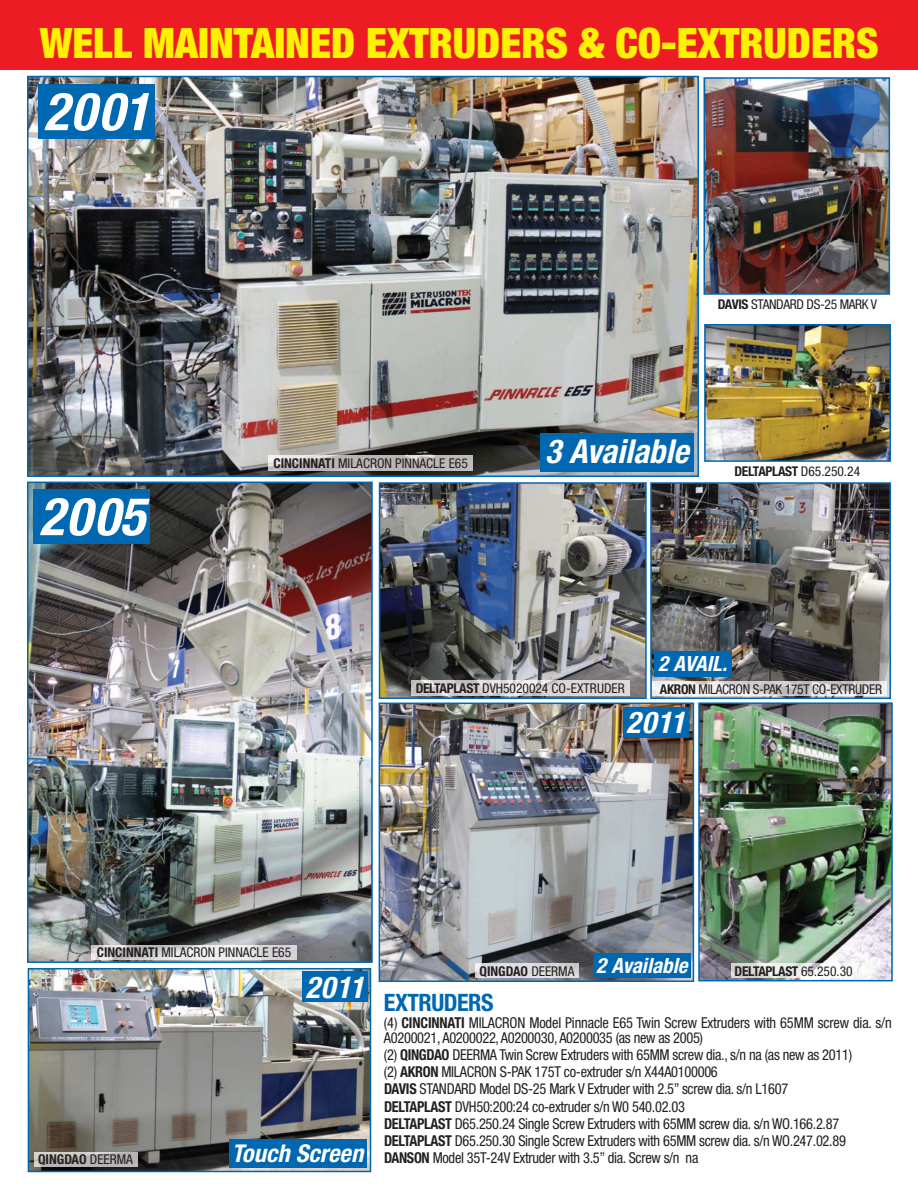
<style>
.page{position:relative;width:918px;height:1188px;background:#fff}
.page>*{position:absolute;margin:0;border:0;box-sizing:border-box;transform-origin:0 0}
.t1{font:italic 700 condensed 52.5px "Helvetica Neue";color:#fff}
.t2{font:900 condensed 42px "Helvetica Neue";color:#fff200}
.t3{font:italic 700 condensed 33px "Helvetica Neue";color:#fff}
.t4{font:italic 700 condensed 30px "Helvetica Neue";color:#fff}
.t5{font:700 condensed 24px "Helvetica Neue";letter-spacing:-.02em;color:#0067b1}
.t6{font:italic 700 condensed 21px "Helvetica Neue";letter-spacing:-.01em;color:#fff}
.t7{font:condensed 15px/15px "Helvetica Neue";letter-spacing:-.02em;color:#231f20;scale:.96 1}
.t8{font:condensed 13.5px "Helvetica Neue";color:#231f20}
.t9{font:condensed 13.5px "Helvetica Neue";letter-spacing:-.025em;color:#231f20}
.t10{font:700 condensed 13.5px "Helvetica Neue";letter-spacing:-.025em;color:#231f20}
.t11{font:700 condensed 13.5px "Helvetica Neue";color:#231f20}
.s1{font-weight:700}
.s2{font-weight:400}
.s3{font-weight:700;font-style:italic;font-size:24.45px;color:#fff}
</style>
<div class="page">
<div style="left:0;top:0;width:918px;height:70px;background:#ed1c24"></div>
<img style="left:30px;top:79px;width:666px;height:395px">
<div style="left:27px;top:76px;width:672px;height:401px;border:2px solid #0067b1"></div>
<div style="left:38px;top:84px;width:117px;height:54px;background:#0067b1"></div>
<img style="left:30px;top:485px;width:340px;height:475px">
<div style="left:27px;top:482px;width:346px;height:481px;border:2px solid #0067b1"></div>
<img style="left:31px;top:971px;width:337px;height:198px">
<div style="left:28px;top:968px;width:343px;height:204px;border:2px solid #0067b1"></div>
<img style="left:382px;top:706px;width:309px;height:273px">
<div style="left:379px;top:703px;width:315px;height:279px;border:2px solid #0067b1"></div>
<img style="left:653px;top:485px;width:235px;height:211px">
<div style="left:650px;top:482px;width:241px;height:217px;border:2px solid #0067b1"></div>
<img style="left:707px;top:80px;width:180px;height:212px">
<div style="left:704px;top:77px;width:186px;height:218px;border:2px solid #0067b1"></div>
<img style="left:707px;top:327px;width:181px;height:132px">
<div style="left:704px;top:324px;width:187px;height:138px;border:2px solid #0067b1"></div>
<img style="left:701px;top:705px;width:189px;height:273px">
<div style="left:698px;top:702px;width:195px;height:279px;border:2px solid #0067b1"></div>
<img style="left:382px;top:485px;width:262px;height:211px">
<div style="left:379px;top:482px;width:268px;height:217px;border:2px solid #0067b1"></div>
<div style="left:229px;top:1140px;width:138px;height:28px;background:#0067b1"></div>
<div style="left:593px;top:954px;width:98px;height:24px;background:#0067b1"></div>
<div style="left:540px;top:433px;width:154px;height:39px;background:#0067b1"></div>
<img style="left:268px;top:456px;width:205px;height:14px">
<img style="left:92px;top:945px;width:204px;height:15px">
<img style="left:652px;top:681px;width:235px;height:15px">
<img style="left:411px;top:681px;width:218px;height:14px">
<img style="left:731px;top:963px;width:125px;height:15px">
<img style="left:34px;top:1152px;width:103px;height:15px">
<img style="left:476px;top:963px;width:103px;height:15px">
<div style="left:623px;top:707px;width:65px;height:30px;background:#0067b1"></div>
<div style="left:302px;top:972px;width:66px;height:30px;background:#0067b1"></div>
<div style="left:34px;top:489px;width:116px;height:54px;background:#0067b1"></div>
<div style="left:654px;top:652px;width:77px;height:25px;background:#0067b1"></div>
<h2 class="t2" style="left:40px;top:28px;width:840px">WELL MAINTAINED EXTRUDERS &amp; CO-EXTRUDERS</h2>
<h1 class="t1" style="left:44px;top:93px;width:117px">2001</h1>
<h1 class="t1" style="left:39px;top:498px;width:117px">2005</h1>
<p class="t8" style="left:273px;top:458px;width:196px"><span class="s1">CINCINNATI</span> MILACRON PINNACLE E65</p>
<p class="t9" style="left:718px;top:299px;width:161px"><span class="s1">DAVIS</span> STANDARD DS-25 MARK V</p>
<h3 class="t3" style="left:545px;top:439px;width:151px">3 Available</h3>
<p class="t10" style="left:735px;top:466px;width:127px">DELTAPLAST <span class="s2">D65.250.24</span></p>
<h3 class="t6" style="left:658px;top:656px;width:74px">2 AVAIL.</h3>
<p class="t8" style="left:416px;top:683px;width:211px"><span class="s1">DELTAPLAST</span> DVH5020024 CO-EXTRUDER</p>
<p class="t9" style="left:660px;top:684px;width:224px"><span class="s1">AKRON</span> MILACRON S-PAK 175T CO-EXTRUDER</p>
<h3 class="t4" style="left:626px;top:712px;width:66px">2011</h3>
<p class="t8" style="left:97px;top:948px;width:196px"><span class="s1">CINCINNATI</span> MILACRON PINNACLE E65</p>
<h3 class="t6" style="left:596px;top:958px;width:97px">2 Available</h3>
<p class="t11" style="left:480px;top:966px;width:96px">QINGDAO <span class="s2">DEERMA</span></p>
<p class="t10" style="left:735px;top:966px;width:120px">DELTAPLAST <span class="s2">65.250.30</span></p>
<h3 class="t4" style="left:305px;top:977px;width:66px">2011</h3>
<h3 class="t5" style="left:384px;top:994px;width:111px">EXTRUDERS</h3>
<p class="t7" style="left:384px;top:1016px;width:530px">(4) <span class="s1">CINCINNATI</span> MILACRON Model Pinnacle E65 Twin Screw Extruders with 65MM screw dia. s/n<br>A0200021, A0200022, A0200030, A0200035 (as new as 2005)</p>
<p class="t7" style="left:384px;top:1049px;width:489px">(2) <span class="s1">QINGDAO</span> DEERMA Twin Screw Extruders with 65MM screw dia., s/n na (as new as 2011)</p>
<p class="t7" style="left:384px;top:1066px;width:349px">(2) <span class="s1">AKRON</span> MILACRON S-PAK 175T co-extruder s/n X44A0100006</p>
<p class="t7" style="left:384px;top:1083px;width:423px"><span class="s1">DAVIS</span> STANDARD Model DS-25 Mark V Extruder with 2.5” screw dia. s/n L1607</p>
<p class="t7" style="left:384px;top:1100px;width:315px"><span class="s1">DELTAPLAST</span> DVH50:200:24 co-extruder s/n W0 540.02.03</p>
<p class="t7" style="left:384px;top:1117px;width:476px"><span class="s1">DELTAPLAST</span> D65.250.24 Single Screw Extruders with 65MM screw dia. s/n WO.166.2.87</p>
<p class="t7" style="left:384px;top:1134px;width:483px"><span class="s1">DELTAPLAST</span> D65.250.30 Single Screw Extruders with 65MM screw dia. s/n WO.247.02.89</p>
<p class="t7" style="left:232px;top:1152px;width:487px"><span class="s3">Touch Screen</span> <span class="s1">DANSON</span> Model 35T-24V Extruder with 3.5” dia. Screw s/n na</p>
<p class="t11" style="left:38px;top:1155px;width:96px">QINGDAO <span class="s2">DEERMA</span></p>
</div>
